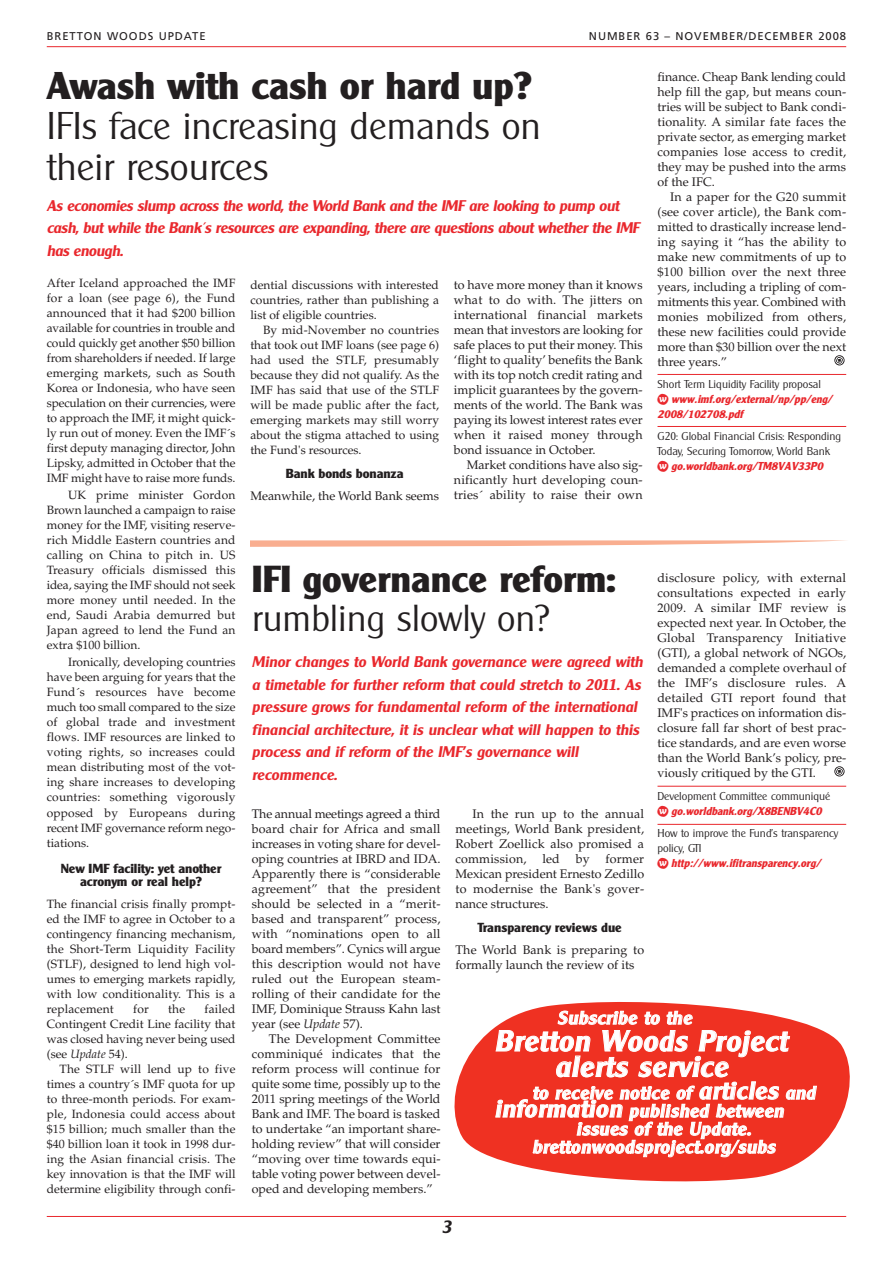
<style>
.page{position:relative;width:893px;height:1263px;background:#fff}
.page>*{position:absolute;margin:0;border:0;box-sizing:border-box;transform-origin:0 0}
.t1{font:300 37.5px/40.5px "Cleargothic";color:#231f20}
.t2{font:700 37.5px "Cleargothic";color:#231f20}
.t3{font:700 36.45px "Cleargothic";color:#231f20}
.t4{font:300 36.45px "Cleargothic";color:#231f20}
.t5{font:italic 600 28.5px/25.5px "Cleargothic";letter-spacing:.03em;color:#fff;text-align:center}
.t6{font:italic 600 18px "Cleargothic";letter-spacing:.025em;color:#fff}
.t7{font:italic 600 17.25px "Cleargothic";color:#231f20}
.t8{font:italic 600 15px/22.5px "Cleargothic";color:#e9282d}
.t9{font:italic 600 15px/22.5px "Cleargothic";letter-spacing:-.025em;color:#e9282d}
.t10{font:700 12.75px/13.5px "Cleargothic";letter-spacing:-.005em;color:#231f20;text-align:center}
.t11{font:12.45px/15px "Palatino LT Std";color:#231f20;text-align:justify}
.t12{font:12px/15px "Palatino LT Std";color:#231f20;text-align:justify}
.t13{font:italic 700 11.25px/15px "Clearface Gothic LT Std";color:#e9282d}
.t14{font:11.25px "Frutiger";letter-spacing:.085em;color:#231f20}
.t15{font:300 11.1px/15px "Cleargothic";color:#231f20}
.s1{font-style:normal;font-size:14.25px}
.s2{font-style:italic}
.s3{font-size:24px}
</style>
<div class="page">
<hr style="left:47px;top:46px;width:799px;height:1px;background:#e9282d">
<hr style="left:47px;top:1216px;width:799px;height:1px;background:#e9282d">
<svg style="left:250px;top:540px;width:596px;height:7px"></svg>
<hr style="left:657px;top:374px;width:189px;height:1px;background:#e9282d">
<hr style="left:657px;top:426px;width:189px;height:1px;background:#e9282d">
<svg style="left:834px;top:355px;width:11px;height:10px"></svg>
<hr style="left:657px;top:786px;width:189px;height:1px;background:#e9282d">
<hr style="left:657px;top:824px;width:189px;height:1px;background:#e9282d">
<svg style="left:834px;top:766px;width:11px;height:10px"></svg>
<svg style="left:454px;top:1002px;width:396px;height:180px;fill:#ef3122"></svg>
<p class="t14" style="left:47px;top:31px;width:160px">BRETTON WOODS UPDATE</p>
<p class="t14" style="left:589px;top:31px;width:259px">NUMBER 63 – NOVEMBER/DECEMBER 2008</p>
<h1 class="t2" style="left:47px;top:64px;width:486px">Awash with cash or hard up?</h1>
<h1 class="t1" style="left:47px;top:106px;width:496px">IFIs face increasing demands on their resources</h1>
<p class="t9" style="left:47px;top:194px;width:594px">As economies slump across the world, the World Bank and the IMF are looking to pump out cash, but while the Bank´s resources are expanding, there are questions about whether the IMF has enough.</p>
<p class="t11" style="left:454px;top:279px;width:190px">to have more money than it knows what to do with. The jitters on international financial markets mean that investors are looking for safe places to put their money. This ‘flight to quality’ benefits the Bank with its top notch credit rating and implicit guarantees by the govern&shy;ments of the world. The Bank was paying its lowest interest rates ever when it raised money through bond issuance in October.</p>
<p class="t11" style="left:454px;top:459px;width:190px;text-indent:13px">Market conditions have also sig&shy;nificantly hurt developing coun&shy;tries´ ability to raise their own</p>
<p class="t11" style="left:657px;top:70px;width:190px">finance. Cheap Bank lending could help fill the gap, but means coun&shy;tries will be subject to Bank condi&shy;tionality. A similar fate faces the private sector, as emerging market companies lose access to credit, they may be pushed into the arms of the IFC.</p>
<p class="t11" style="left:657px;top:190px;width:190px;text-indent:13px">In a paper for the G20 summit (see cover article), the Bank com&shy;mitted to drastically increase lend&shy;ing saying it “has the ability to make new commitments of up to $100 billion over the next three years, including a tripling of com&shy;mitments this year. Combined with monies mobilized from others, these new facilities could provide more than $30 billion over the next three years.”</p>
<p class="t15" style="left:657px;top:376px;width:165px">Short Term Liquidity Facility proposal</p>
<p class="t13" style="left:657px;top:392px;width:176px"><span class="s1">◊</span> www.imf.org/external/np/pp/eng/<br>2008/102708.pdf</p>
<p class="t15" style="left:657px;top:429px;width:185px">G20: Global Financial Crisis: Responding<br>Today, Securing Tomorrow, World Bank</p>
<p class="t13" style="left:657px;top:460px;width:169px"><span class="s1">◊</span> go.worldbank.org/TM8VAV33P0</p>
<p class="t12" style="left:47px;top:277px;width:190px">After Iceland approached the IMF for a loan (see page 6), the Fund announced that it had $200 billion available for countries in trouble and could quickly get another $50 billion from shareholders if needed. If large emerging markets, such as South Korea or Indonesia, who have seen speculation on their currencies, were to approach the IMF, it might quick&shy;ly run out of money. Even the IMF´s first deputy managing director, John Lipsky, admitted in October that the IMF might have to raise more funds.</p>
<p class="t12" style="left:47px;top:489px;width:190px;text-indent:21px">UK prime minister Gordon Brown launched a campaign to raise money for the IMF, visiting reserve&shy;rich Middle Eastern countries and calling on China to pitch in. US Treasury officials dismissed this idea, saying the IMF should not seek more money until needed. In the end, Saudi Arabia demurred but Japan agreed to lend the Fund an extra $100 billion.</p>
<p class="t12" style="left:47px;top:656px;width:190px;text-indent:21px">Ironically, developing countries have been arguing for years that the Fund´s resources have become much too small compared to the size of global trade and investment flows. IMF resources are linked to voting rights, so increases could mean distributing most of the vot&shy;ing share increases to developing countries: something vigorously opposed by Europeans during recent IMF governance reform nego&shy;tiations.</p>
<p class="t10" style="left:61px;top:861px;width:162px">New IMF facility: yet another acronym or real help?</p>
<p class="t12" style="left:47px;top:897px;width:190px">The financial crisis finally prompt&shy;ed the IMF to agree in October to a contingency financing mechanism, the Short-Term Liquidity Facility (STLF), designed to lend high vol&shy;umes to emerging markets rapidly, with low conditionality. This is a replacement</p>
<p class="t12" style="left:250px;top:279px;width:190px">dential discussions with interested countries, rather than publishing a list of eligible countries.</p>
<p class="t12" style="left:250px;top:324px;width:190px;text-indent:13px">By mid-November no countries that took out IMF loans (see page 6) had used the STLF, presumably because they did not qualify. As the IMF has said that use of the STLF will be made public after the fact, emerging markets may still worry about the stigma attached to using the Fund's resources.</p>
<p class="t10" style="left:286px;top:467px;width:119px">Bank bonds bonanza</p>
<p class="t11" style="left:250px;top:489px;width:190px">Meanwhile, the World Bank seems</p>
<h2 class="t3" style="left:252px;top:558px;width:366px">IFI governance reform:</h2>
<h2 class="t4" style="left:252px;top:597px;width:299px">rumbling slowly on?</h2>
<p class="t11" style="left:657px;top:571px;width:190px">disclosure policy, with external consultations expected in early 2009. A similar IMF review is expected next year. In October, the Global Transparency Initiative (GTI), a global network of NGOs, demanded a complete overhaul of the IMF’s disclosure rules. A detailed GTI report found that IMF's practices on information dis&shy;closure fall far short of best prac&shy;tice standards, and are even worse than the World Bank’s policy, pre&shy;viously critiqued by the GTI.</p>
<p class="t15" style="left:657px;top:789px;width:174px">Development Committee communiqué</p>
<p class="t13" style="left:657px;top:805px;width:168px"><span class="s1">◊</span> go.worldbank.org/X8BENBV4C0</p>
<p class="t15" style="left:657px;top:826px;width:182px">How to improve the Fund’s transparency policy, GTI</p>
<p class="t13" style="left:657px;top:857px;width:165px"><span class="s1">◊</span> http://www.ifitransparency.org/</p>
<p class="t8" style="left:252px;top:651px;width:392px">Minor changes to World Bank governance were agreed with a timetable for further reform that could stretch to 2011. As pressure grows for fundamental reform of the international financial architecture, it is unclear what will happen to this process and if reform of the IMF’s governance will recommence.</p>
<p class="t11" style="left:252px;top:808px;width:190px">The annual meetings agreed a third board chair for Africa and small increases in voting share for devel&shy;oping countries at IBRD and IDA.<br>Apparently there is “considerable agreement” that the president should be selected in a “merit&shy;based and transparent” process, with “nominations open to all board members”. Cynics will argue this description would not have ruled out the European steam&shy;rolling of their candidate for the IMF, Dominique Strauss Kahn last year (see <span class="s2">Update</span> 57).</p>
<p class="t11" style="left:252px;top:1033px;width:190px;text-indent:17px">The Development Committee comminiqué indicates that the reform process will continue for quite some time, possibly up to the 2011 spring meetings of the World Bank and IMF. The board is tasked to undertake “an important share&shy;holding review” that will consider “moving over time towards equi&shy;table voting power between devel&shy;oped and developing members.”</p>
<p class="t11" style="left:455px;top:808px;width:190px;text-indent:17px">In the run up to the annual meetings, World Bank president, Robert Zoellick also promised a commission,</p>
<p class="t11" style="left:455px;top:853px;width:190px;text-indent:150px">former Mexican president Ernesto Zedillo to modernise the Bank's gover&shy;nance structures.</p>
<p class="t10" style="left:478px;top:921px;width:146px">Transparency reviews due</p>
<p class="t11" style="left:455px;top:943px;width:190px">The World Bank is preparing to formally launch the review of its</p>
<p class="t11" style="left:542px;top:853px;width:19px">led</p>
<p class="t11" style="left:576px;top:853px;width:15px">by</p>
<p class="t12" style="left:47px;top:1002px;width:190px;text-indent:158px">failed Contingent Credit Line facility that was closed having never being used (see <span class="s2">Update</span> 54).</p>
<p class="t12" style="left:47px;top:1062px;width:190px;text-indent:13px">The STLF will lend up to five times a country´s IMF quota for up to three-month periods. For exam&shy;ple, Indonesia could access about $15 billion; much smaller than the $40 billion loan it took in 1998 dur&shy;ing the Asian financial crisis. The key innovation is that the IMF will determine eligibility through confi-</p>
<p class="t12" style="left:133px;top:1002px;width:17px">for</p>
<p class="t12" style="left:168px;top:1002px;width:19px">the</p>
<h3 class="t6" style="left:558px;top:1007px;width:136px">Subscribe to the</h3>
<h3 class="t5" style="left:495px;top:1028px;width:294px">Bretton Woods Project alerts service</h3>
<h3 class="t6" style="left:532px;top:1082px;width:284px">to receive notice of <span class="s3">articles</span> and</h3>
<h3 class="t6" style="left:495px;top:1100px;width:290px"><span class="s3">information</span> published between</h3>
<h3 class="t6" style="left:576px;top:1118px;width:176px">issues of the Update.</h3>
<h3 class="t6" style="left:532px;top:1136px;width:244px">brettonwoodsproject.org/subs</h3>
<h3 class="t7" style="left:442px;top:1217px;width:11px">3</h3>
</div>
